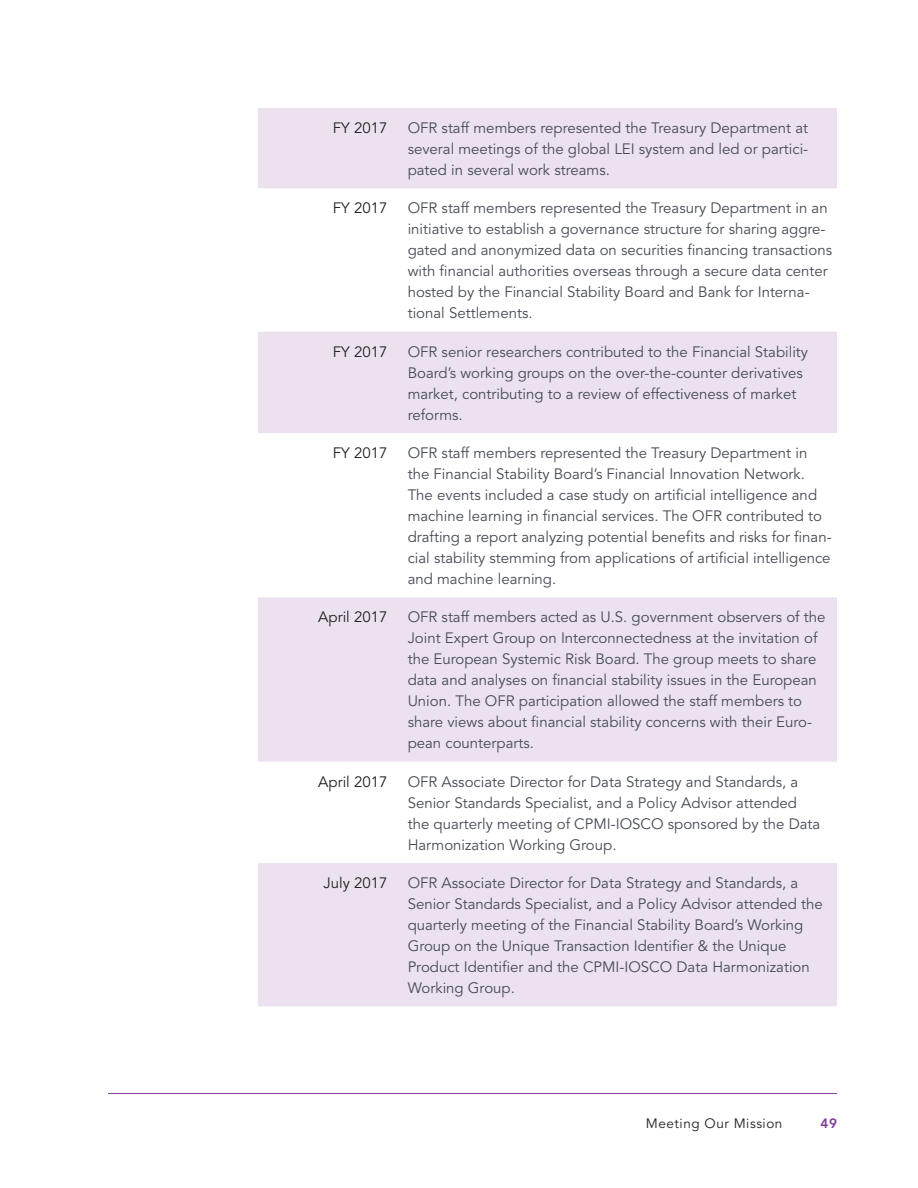
<style>
.page{position:relative;width:918px;height:1188px;background:#fff}
.page>*{position:absolute;margin:0;border:0;box-sizing:border-box;transform-origin:0 0}
.Table_text_Gray_10{font:15px/21px "Avenir LT Std";color:#464b54}
.Table_headers_10_14{font:15px "Avenir LT Std";color:#231f20}
.t1{font:13.5px "Avenir LT Std";letter-spacing:.04em;color:#231f20}
.t2{font:800 13.5px "Avenir LT Std";color:#813e97}
</style>
<div class="page">
<hr style="left:108px;top:1093px;width:729px;height:1px;background:#813e97">
<svg style="left:258px;top:108px;width:579px;height:898px;fill:#ece2ef"></svg>
<p class="Table_headers_10_14" style="left:333px;top:119px;width:56px">FY 2017</p>
<p class="Table_text_Gray_10" style="left:408px;top:118px;width:402px;text-align:justify">OFR staff members represented the Treasury Department at several meetings of the global LEI system and led or partici&shy;pated in several work streams.</p>
<p class="Table_headers_10_14" style="left:333px;top:199px;width:56px">FY 2017</p>
<p class="Table_text_Gray_10" style="left:408px;top:198px;width:426px">OFR staff members represented the Treasury Department in an initiative to establish a governance structure for sharing aggre&shy;gated and anonymized data on securities financing transactions with financial authorities overseas through a secure data center hosted by the Financial Stability Board and Bank for Interna&shy;tional Settlements.</p>
<p class="Table_headers_10_14" style="left:333px;top:343px;width:56px">FY 2017</p>
<p class="Table_text_Gray_10" style="left:408px;top:341px;width:402px">OFR senior researchers contributed to the Financial Stability Board’s working groups on the over-the-counter derivatives market, contributing to a review of effectiveness of market reforms.</p>
<p class="Table_headers_10_14" style="left:333px;top:444px;width:56px">FY 2017</p>
<p class="Table_text_Gray_10" style="left:408px;top:443px;width:426px">OFR staff members represented the Treasury Department in the Financial Stability Board’s Financial Innovation Network.<br>The events included a case study on artificial intelligence and machine learning in financial services. The OFR contributed to drafting a report analyzing potential benefits and risks for finan&shy;cial stability stemming from applications of artificial intelligence and machine learning.</p>
<p class="Table_headers_10_14" style="left:318px;top:608px;width:71px">April 2017</p>
<p class="Table_text_Gray_10" style="left:408px;top:607px;width:419px">OFR staff members acted as U.S. government observers of the Joint Expert Group on Interconnectedness at the invitation of the European Systemic Risk Board. The group meets to share data and analyses on financial stability issues in the European Union. The OFR participation allowed the staff members to share views about financial stability concerns with their Euro&shy;pean counterparts.</p>
<p class="Table_headers_10_14" style="left:318px;top:773px;width:71px">April 2017</p>
<p class="Table_text_Gray_10" style="left:408px;top:771px;width:414px">OFR Associate Director for Data Strategy and Standards, a Senior Standards Specialist, and a Policy Advisor attended the quarterly meeting of CPMI-IOSCO sponsored by the Data Harmonization Working Group.</p>
<p class="Table_headers_10_14" style="left:324px;top:874px;width:65px">July 2017</p>
<p class="Table_text_Gray_10" style="left:408px;top:873px;width:417px">OFR Associate Director for Data Strategy and Standards, a Senior Standards Specialist, and a Policy Advisor attended the quarterly meeting of the Financial Stability Board’s Working Group on the Unique Transaction Identifier &amp; the Unique Product Identifier and the CPMI-IOSCO Data Harmonization Working Group.</p>
<p class="t1" style="left:646px;top:1115px;width:138px">Meeting Our Mission</p>
<p class="t2" style="left:820px;top:1115px;width:18px">49</p>
</div>
